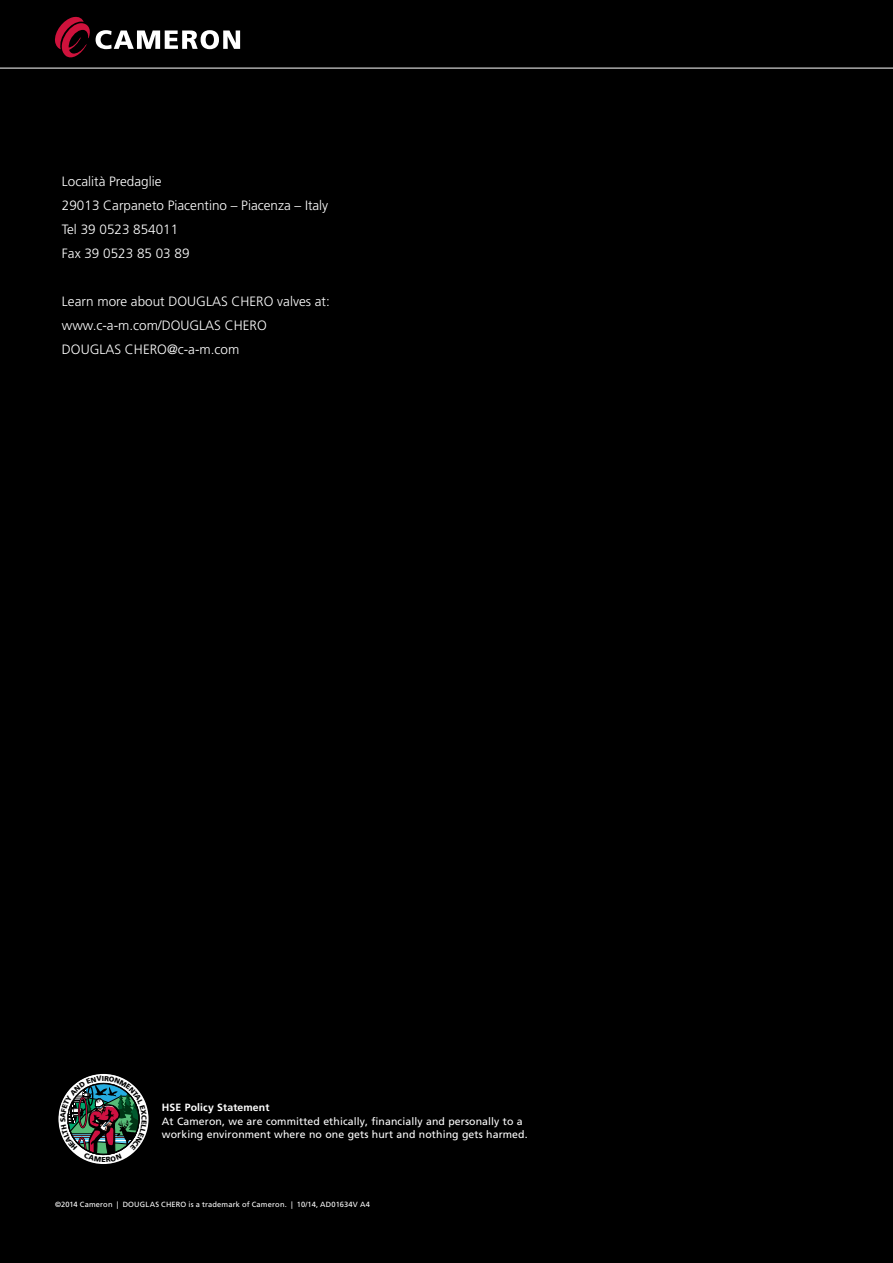
<style>
.page{position:relative;width:893px;height:1263px;background:#000}
.page>*{position:absolute;margin:0;border:0;box-sizing:border-box;transform-origin:0 0}
.t1{font:300 13.5px/24px "Frutiger LT Std";color:#fff}
.t2{font:10.5px/13.5px "Frutiger LT Std";letter-spacing:.01em;color:#fff}
.t3{font:700 10.5px "Frutiger LT Std";letter-spacing:.01em;color:#fff}
.t4{font:7.5px "Frutiger LT Std";letter-spacing:.025em;color:#fff}
.t5{font:900 7.2px "Frutiger LT Std";color:#000}
</style>
<div class="page">
<hr style="left:0;top:68px;width:893px;height:1px;background:#fff">
<div style="left:57px;top:1072px;width:93px;height:94px;border:2px solid #000;border-radius:50%"></div>
<svg style="left:54px;top:16px;width:186px;height:42px"></svg>
<svg style="left:60px;top:1072px;width:87px;height:90px"></svg>
<p class="t1" style="left:62px;top:169px;width:268px">Località Predaglie<br>29013 Carpaneto Piacentino – Piacenza – Italy<br>Tel 39 0523 854011<br>Fax 39 0523 85 03 89</p>
<p class="t1" style="left:62px;top:289px;width:269px">Learn more about DOUGLAS CHERO valves at: www.c-a-m.com/DOUGLAS CHERO<br>DOUGLAS CHERO@c-a-m.com</p>
<p class="t5" style="left:101px;top:1155px;width:6px">E</p>
<p class="t3" style="left:162px;top:1101px;width:109px">HSE Policy Statement</p>
<p class="t2" style="left:162px;top:1114px;width:367px">At Cameron, we are committed ethically, financially and personally to a working environment where no one gets hurt and nothing gets harmed.</p>
<p class="t4" style="left:55px;top:1200px;width:316px">©2014 Cameron | DOUGLAS CHERO is a trademark of Cameron. | 10/14, AD01634V A4</p>
</div>
